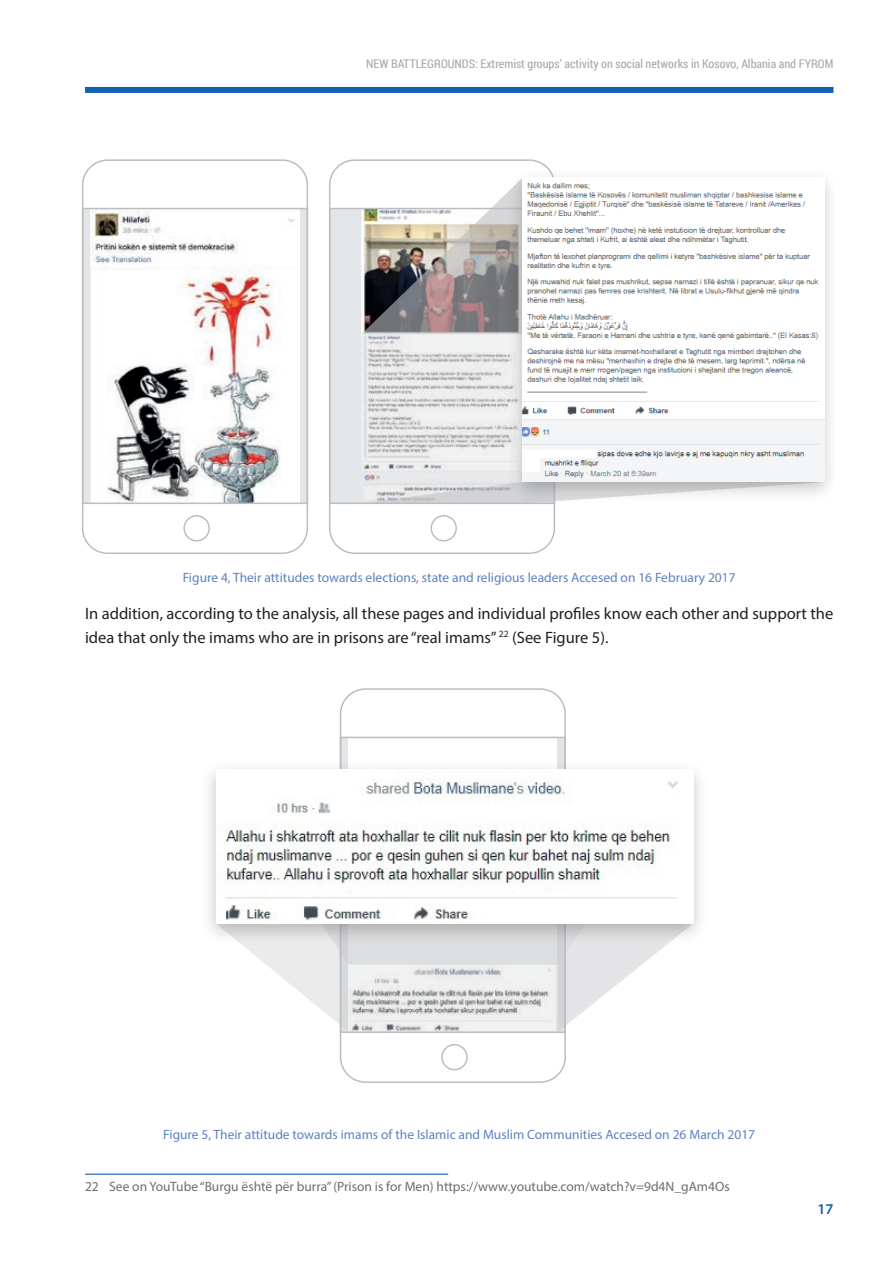
<style>
.page{position:relative;width:893px;height:1263px;background:#fff}
.page>*{position:absolute;margin:0;border:0;box-sizing:border-box;transform-origin:0 0}
.t1{font:16.5px/24px "Myriad Pro";color:#231f20}
.t2{font:600 15px "Myriad Pro";color:#1161af}
.t3{font:13.5px "Myriad Pro";color:#5d81c1}
.t4{font:13.5px "Myriad Pro";color:#6c6d70}
.t5{font:12px "Roboto Condensed";color:#a8a9ad}
</style>
<div class="page">
<hr style="left:85px;top:1173px;width:363px;height:2px;background:#1161af">
<div style="left:183px;top:515px;width:27px;height:26px;border:2px solid #bcbdc0;border-radius:50%"></div>
<svg style="left:85px;top:211px;width:220px;height:290px;fill:#e2e6e8"></svg>
<img style="left:91px;top:211px;width:208px;height:290px">
<div style="left:82px;top:159px;width:226px;height:395px;border:2px solid #bcbdc0;border-radius:25px"></div>
<div style="left:330px;top:209px;width:224px;height:294px;background:#e2e6e8"></div>
<div style="left:329px;top:159px;width:226px;height:395px;border:2px solid #bcbdc0;border-radius:25px"></div>
<img style="left:362px;top:207px;width:39px;height:127px">
<svg style="left:362px;top:334px;width:39px;height:169px"></svg>
<img style="left:401px;top:159px;width:430px;height:391px">
<img style="left:523px;top:177px;width:301px;height:305px">
<div style="left:441px;top:1044px;width:27px;height:26px;border:2px solid #bcbdc0;border-radius:50%"></div>
<svg style="left:266px;top:964px;width:83px;height:68px"></svg>
<svg style="left:558px;top:964px;width:84px;height:68px"></svg>
<svg style="left:249px;top:950px;width:411px;height:14px;background:#e1e2e3"></svg>
<img style="left:209px;top:754px;width:491px;height:196px">
<img style="left:216px;top:769px;width:477px;height:155px">
<svg style="left:349px;top:964px;width:209px;height:68px;fill:#eceded"></svg>
<hr style="left:687px;top:769px;width:3px;height:155px;background:#fff">
<div style="left:85px;top:87px;width:748px;height:6px;background:#1161af"></div>
<p class="t5" style="left:366px;top:55px;width:469px">NEW BATTLEGROUNDS: Extremist groups’ activity on social networks in Kosovo, Albania and FYROM</p>
<p class="t3" style="left:183px;top:569px;width:554px">Figure 4, Their attitudes towards elections, state and religious leaders Accesed on 16 February 2017</p>
<p class="t1" style="left:85px;top:601px;width:750px">In addition, according to the analysis, all these pages and individual profiles know each other and support the idea that only the imams who are in prisons are “real imams” <sup>22</sup> (See Figure 5).</p>
<p class="t3" style="left:163px;top:1126px;width:593px">Figure 5, Their attitude towards imams of the Islamic and Muslim Communities Accesed on 26 March 2017</p>
<p class="t4" style="left:85px;top:1178px;width:646px">22 See on YouTube “Burgu është për burra” (Prison is for Men) https://www.youtube.com/watch?v=9d4N_gAm4Os</p>
<p class="t2" style="left:817px;top:1200px;width:18px">17</p>
</div>
